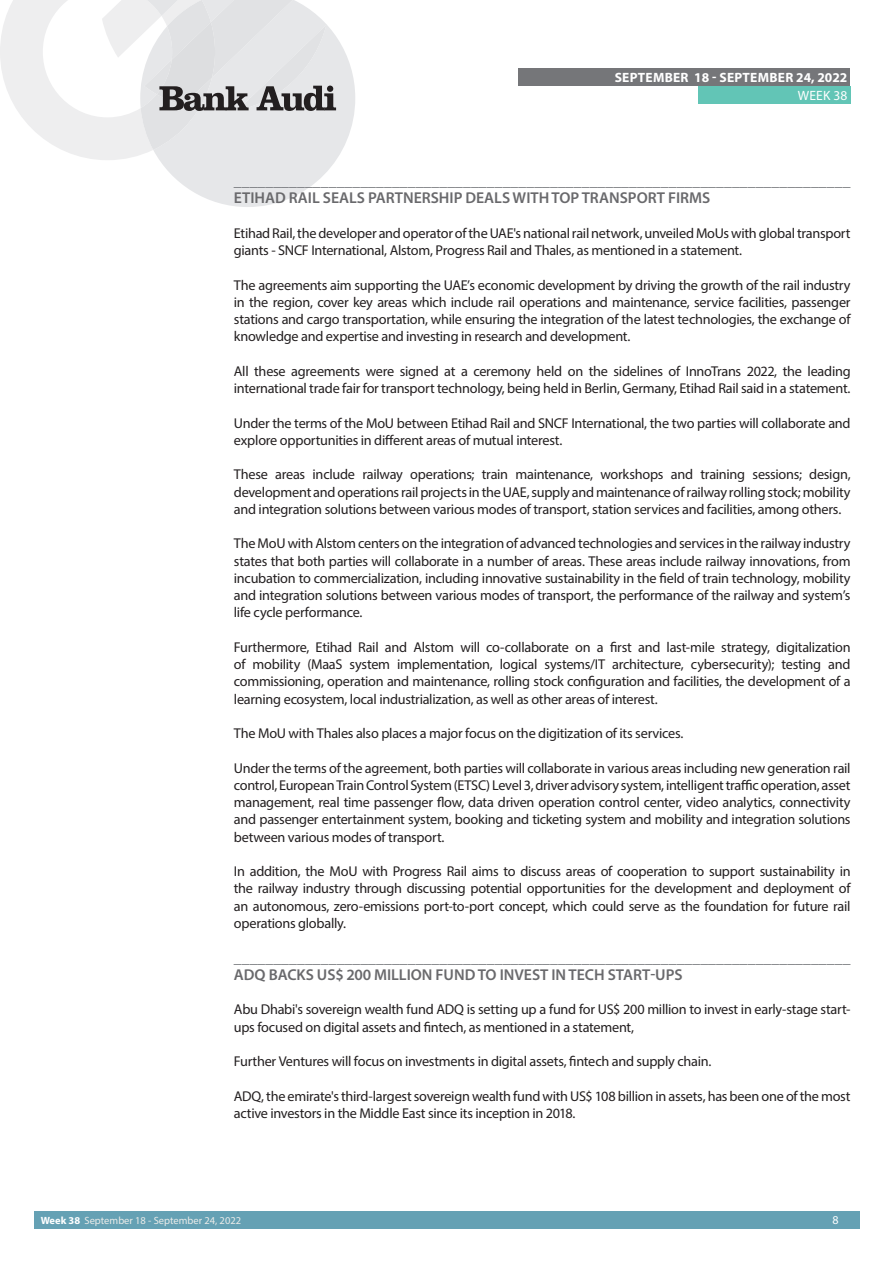
<style>
.page{position:relative;width:893px;height:1263px;background:#fff}
.page>*{position:absolute;margin:0;border:0;box-sizing:border-box;transform-origin:0 0}
.t1{font:600 15.75px "Myriad Pro";color:#69696c}
.t2{font:15.6px "Myriad Pro";color:#707276}
.t3{font:14.25px/17.2px "Myriad Pro";letter-spacing:-.02em;color:#231f20;text-align:justify}
.t4{font:700 13.5px "Myriad Pro";letter-spacing:.02em;color:#fff}
.t5{font:13.5px "Myriad Pro";letter-spacing:.02em;color:#fff}
.t6{font:12px "Myriad Pro";color:#fff}
.t7{font:10.5px "Myriad Pro";color:#ecece9}
.s1{font-weight:700;color:#fff}
</style>
<div class="page">
<div style="left:35px;top:1212px;width:825px;height:17px;background:#65a1b4"></div>
<div style="left:519px;top:68px;width:331px;height:17px;background:#757679"></div>
<div style="left:698px;top:86px;width:152px;height:17px;background:#62c5b6"></div>
<svg style="left:0;top:0;width:355px;height:207px"></svg>
<p class="t4" style="left:615px;top:68px;width:234px">SEPTEMBER 18 - SEPTEMBER 24, 2022</p>
<p class="t5" style="left:798px;top:87px;width:51px">WEEK 38</p>
<p class="t2" style="left:234px;top:171px;width:618px">______________________________________________________________________________</p>
<p class="t1" style="left:234px;top:188px;width:478px">ETIHAD RAIL SEALS PARTNERSHIP DEALS WITH TOP TRANSPORT FIRMS</p>
<p class="t3" style="left:234px;top:224px;width:618px">Etihad Rail, the developer and operator of the UAE's national rail network, unveiled MoUs with global transport giants - SNCF International, Alstom, Progress Rail and Thales, as mentioned in a statement.</p>
<p class="t3" style="left:234px;top:276px;width:618px">The agreements aim supporting the UAE’s economic development by driving the growth of the rail industry in the region, cover key areas which include rail operations and maintenance, service facilities, passenger stations and cargo transportation, while ensuring the integration of the latest technologies, the exchange of knowledge and expertise and investing in research and development.</p>
<p class="t3" style="left:234px;top:362px;width:618px">All these agreements were signed at a ceremony held on the sidelines of InnoTrans 2022, the leading international trade fair for transport technology, being held in Berlin, Germany, Etihad Rail said in a statement.</p>
<p class="t3" style="left:234px;top:414px;width:618px">Under the terms of the MoU between Etihad Rail and SNCF International, the two parties will collaborate and explore opportunities in different areas of mutual interest.</p>
<p class="t3" style="left:234px;top:466px;width:618px">These areas include railway operations; train maintenance, workshops and training sessions; design, development and operations rail projects in the UAE, supply and maintenance of railway rolling stock; mobility and integration solutions between various modes of transport, station services and facilities, among others.</p>
<p class="t3" style="left:234px;top:535px;width:618px">The MoU with Alstom centers on the integration of advanced technologies and services in the railway industry states that both parties will collaborate in a number of areas. These areas include railway innovations, from incubation to commercialization, including innovative sustainability in the field of train technology, mobility and integration solutions between various modes of transport, the performance of the railway and system’s life cycle performance.</p>
<p class="t3" style="left:234px;top:638px;width:618px">Furthermore, Etihad Rail and Alstom will co-collaborate on a first and last-mile strategy, digitalization of mobility (MaaS system implementation, logical systems/IT architecture, cybersecurity); testing and commissioning, operation and maintenance, rolling stock configuration and facilities, the development of a learning ecosystem, local industrialization, as well as other areas of interest.</p>
<p class="t3" style="left:234px;top:725px;width:451px">The MoU with Thales also places a major focus on the digitization of its services.</p>
<p class="t3" style="left:234px;top:759px;width:618px">Under the terms of the agreement, both parties will collaborate in various areas including new generation rail control, European Train Control System (ETSC) Level 3, driver advisory system, intelligent traffic operation, asset management, real time passenger flow, data driven operation control center, video analytics, connectivity and passenger entertainment system, booking and ticketing system and mobility and integration solutions between various modes of transport.</p>
<p class="t3" style="left:234px;top:863px;width:618px">In addition, the MoU with Progress Rail aims to discuss areas of cooperation to support sustainability in the railway industry through discussing potential opportunities for the development and deployment of an autonomous, zero-emissions port-to-port concept, which could serve as the foundation for future rail operations globally.</p>
<p class="t2" style="left:234px;top:948px;width:618px">______________________________________________________________________________</p>
<p class="t1" style="left:234px;top:964px;width:450px">ADQ BACKS US$ 200 MILLION FUND TO INVEST IN TECH START-UPS</p>
<p class="t3" style="left:234px;top:1001px;width:618px">Abu Dhabi's sovereign wealth fund ADQ is setting up a fund for US$ 200 million to invest in early-stage start&shy;ups focused on digital assets and fintech, as mentioned in a statement,</p>
<p class="t3" style="left:234px;top:1052px;width:479px">Further Ventures will focus on investments in digital assets, fintech and supply chain.</p>
<p class="t3" style="left:234px;top:1087px;width:618px">ADQ, the emirate's third-largest sovereign wealth fund with US$ 108 billion in assets, has been one of the most active investors in the Middle East since its inception in 2018.</p>
<p class="t7" style="left:41px;top:1214px;width:202px"><span class="s1">Week 38</span> September 18 - September 24, 2022</p>
<p class="t6" style="left:832px;top:1213px;width:8px">8</p>
</div>
